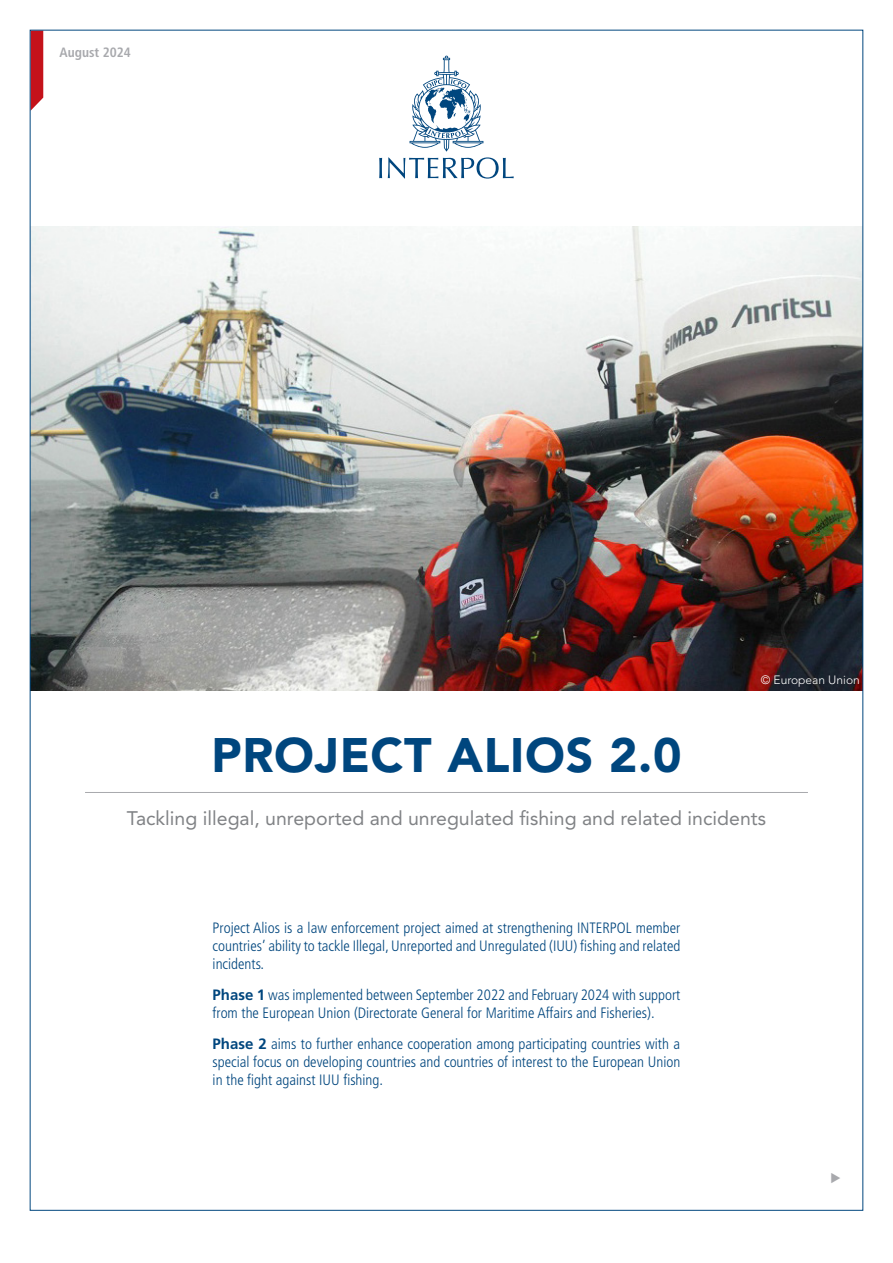
<style>
.page{position:relative;width:893px;height:1263px;background:#fff}
.page>*{position:absolute;margin:0;border:0;box-sizing:border-box;transform-origin:0 0}
.t1{font:900 48px "Avenir LT Std";letter-spacing:.015em;color:#00467e}
.t2{font:19.5px "Avenir LT Std";color:#808285}
.t3{font:300 condensed 15px/18px "Frutiger LT Std";color:#00467e;text-align:justify}
.t4{font:700 condensed 13.5px "Frutiger LT Std";color:#a8a9ad}
.t5{font:300 12px "Avenir LT Std";color:#fff}
.s1{font-weight:700;font-stretch:normal}
</style>
<div class="page">
<img style="left:32px;top:227px;width:829px;height:463px">
<svg style="left:379px;top:56px;width:135px;height:123px"></svg>
<svg style="left:32px;top:32px;width:11px;height:77px"></svg>
<hr style="left:85px;top:792px;width:723px;height:1px;background:#a8a9ad">
<p class="t4" style="left:60px;top:44px;width:73px">August 2024</p>
<p class="t5" style="left:761px;top:673px;width:100px">© European Union</p>
<h1 class="t1" style="left:211px;top:726px;width:471px">PROJECT ALIOS 2.0</h1>
<h2 class="t2" style="left:127px;top:807px;width:640px">Tackling illegal, unreported and unregulated fishing and related incidents</h2>
<p class="t3" style="left:213px;top:919px;width:469px">Project Alios is a law enforcement project aimed at strengthening INTERPOL member countries’ ability to tackle Illegal, Unreported and Unregulated (IUU) fishing and related incidents.</p>
<p class="t3" style="left:213px;top:986px;width:469px"><span class="s1">Phase 1</span> was implemented between September 2022 and February 2024 with support from the European Union (Directorate General for Maritime Affairs and Fisheries).</p>
<p class="t3" style="left:213px;top:1034px;width:469px"><span class="s1">Phase 2</span> aims to further enhance cooperation among participating countries with a special focus on developing countries and countries of interest to the European Union in the fight against IUU fishing.</p>
</div>
